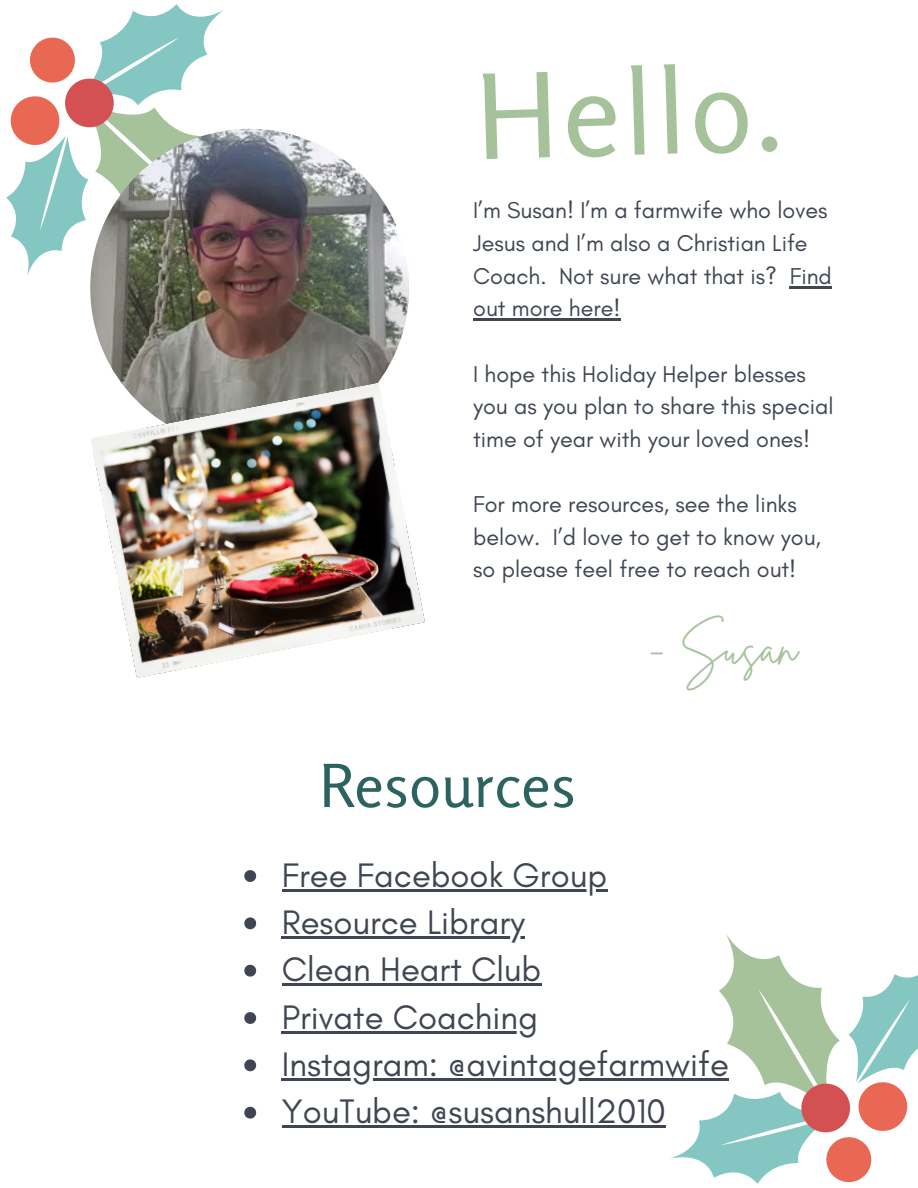
<style>
.page{position:relative;width:918px;height:1188px;background:#fff}
.page>*{position:absolute;margin:0;border:0;box-sizing:border-box;transform-origin:0 0}
.t1{font:117.15px "Rosario";color:#a5c29b}
.t2{font:59.4px "Rosario";color:#2c6361}
.t3{font:48.3px "Brittany Signature";color:#a5c29b}
.t4{font:34.65px "Glacial Indifference";color:#3f4652}
.t5{font:23.4px/32.7px "Glacial Indifference";color:#3f4652}
</style>
<div class="page">
<svg style="left:6px;top:4px;width:222px;height:272px"></svg>
<svg style="left:6px;top:29px;width:117px;height:126px"></svg>
<img style="left:90px;top:129px;width:319px;height:319px;border-radius:50%">
<img style="left:91px;top:383px;width:334px;height:295px">
<hr style="left:790px;top:286px;width:42px;height:2px;background:#3f4652">
<hr style="left:473px;top:319px;width:147px;height:2px;background:#3f4652">
<svg style="left:244px;top:870px;width:12px;height:12px"></svg>
<hr style="left:282px;top:889px;width:325px;height:2px;background:#3f4652">
<svg style="left:244px;top:917px;width:12px;height:12px"></svg>
<hr style="left:282px;top:936px;width:243px;height:3px;background:#3f4652">
<svg style="left:244px;top:965px;width:12px;height:12px"></svg>
<hr style="left:282px;top:984px;width:259px;height:2px;background:#3f4652">
<svg style="left:244px;top:1012px;width:12px;height:12px"></svg>
<hr style="left:282px;top:1031px;width:256px;height:2px;background:#3f4652">
<svg style="left:244px;top:1059px;width:12px;height:12px"></svg>
<hr style="left:282px;top:1078px;width:447px;height:3px;background:#3f4652">
<svg style="left:244px;top:1107px;width:12px;height:12px"></svg>
<hr style="left:282px;top:1126px;width:384px;height:2px;background:#3f4652">
<svg style="left:662px;top:947px;width:256px;height:237px"></svg>
<svg style="left:792px;top:1072px;width:126px;height:112px"></svg>
<p class="t1" style="left:472px;top:46px;width:309px;rotate:-2deg">Hello.</p>
<p class="t5" style="left:473px;top:194px;width:360px">I’m Susan! I’m a farmwife who loves<br>Jesus and I’m also a Christian Life<br>Coach. Not sure what that is? Find out more here!</p>
<p class="t5" style="left:473px;top:357px;width:362px">I hope this Holiday Helper blesses you as you plan to share this special time of year with your loved ones!</p>
<p class="t5" style="left:473px;top:488px;width:349px">For more resources, see the links below. I’d love to get to know you, so please feel free to reach out!</p>
<p class="t3" style="left:649px;top:616px;width:150px">- Susan</p>
<p class="t2" style="left:319px;top:749px;width:258px">Resources</p>
<p class="t4" style="left:282px;top:854px;width:327px">Free Facebook Group</p>
<p class="t4" style="left:282px;top:901px;width:245px">Resource Library</p>
<p class="t4" style="left:282px;top:948px;width:261px">Clean Heart Club</p>
<p class="t4" style="left:282px;top:996px;width:258px">Private Coaching</p>
<p class="t4" style="left:282px;top:1043px;width:449px">Instagram: @avintagefarmwife</p>
<p class="t4" style="left:282px;top:1090px;width:385px">YouTube: @susanshull2010</p>
</div>
